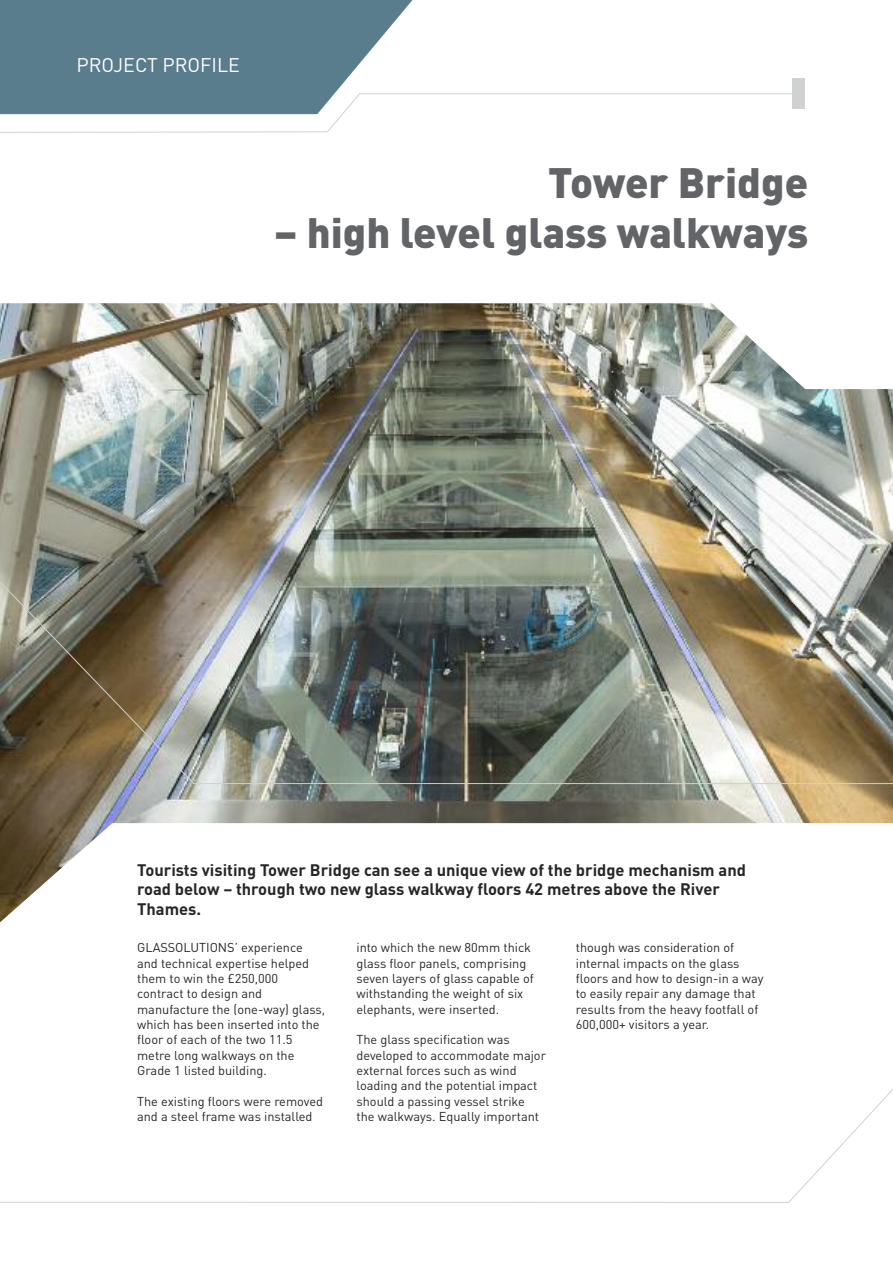
<style>
.page{position:relative;width:893px;height:1263px;background:#fff}
.page>*{position:absolute;margin:0;border:0;box-sizing:border-box;transform-origin:0 0}
.t1{font:900 42px "DIN";color:#636467}
.t2{font:19.5px "DIN";color:#fff}
.t3{font:700 16.5px/19.8px "DIN";color:#272627}
.t4{font:12.75px/15.3px "DIN";color:#272627}
</style>
<div class="page">
<svg style="left:0;top:0;width:412px;height:93px;background:#698997"></svg>
<div style="left:792px;top:78px;width:13px;height:30px;background:#d0d1d1"></div>
<svg style="left:0;top:93px;width:796px;height:40px"></svg>
<svg style="left:0;top:1089px;width:893px;height:114px"></svg>
<img style="left:0;top:303px;width:893px;height:619px">
<img style="left:0;top:581px;width:893px;height:203px">
<h2 class="t2" style="left:77px;top:54px;width:165px">PROJECT PROFILE</h2>
<h1 class="t1" style="left:548px;top:159px;width:262px">Tower Bridge</h1>
<h1 class="t1" style="left:274px;top:209px;width:535px">– high level glass walkways</h1>
<p class="t3" style="left:137px;top:860px;width:610px">Tourists visiting Tower Bridge can see a unique view of the bridge mechanism and road below – through two new glass walkway floors 42 metres above the River<br>Thames.</p>
<p class="t4" style="left:137px;top:940px;width:190px">GLASSOLUTIONS’ experience and technical expertise helped them to win the £250,000 contract to design and manufacture the (one-way) glass, which has been inserted into the floor of each of the two 11.5 metre long walkways on the<br>Grade 1 listed building.</p>
<p class="t4" style="left:137px;top:1093px;width:187px">The existing floors were removed and a steel frame was installed</p>
<p class="t4" style="left:356px;top:940px;width:179px">into which the new 80mm thick glass floor panels, comprising seven layers of glass capable of withstanding the weight of six elephants, were inserted.</p>
<p class="t4" style="left:356px;top:1032px;width:191px">The glass specification was developed to accommodate major external forces such as wind loading and the potential impact should a passing vessel strike the walkways. Equally important</p>
<p class="t4" style="left:576px;top:940px;width:189px">though was consideration of internal impacts on the glass floors and how to design-in a way to easily repair any damage that results from the heavy footfall of<br>600,000+ visitors a year.</p>
</div>
